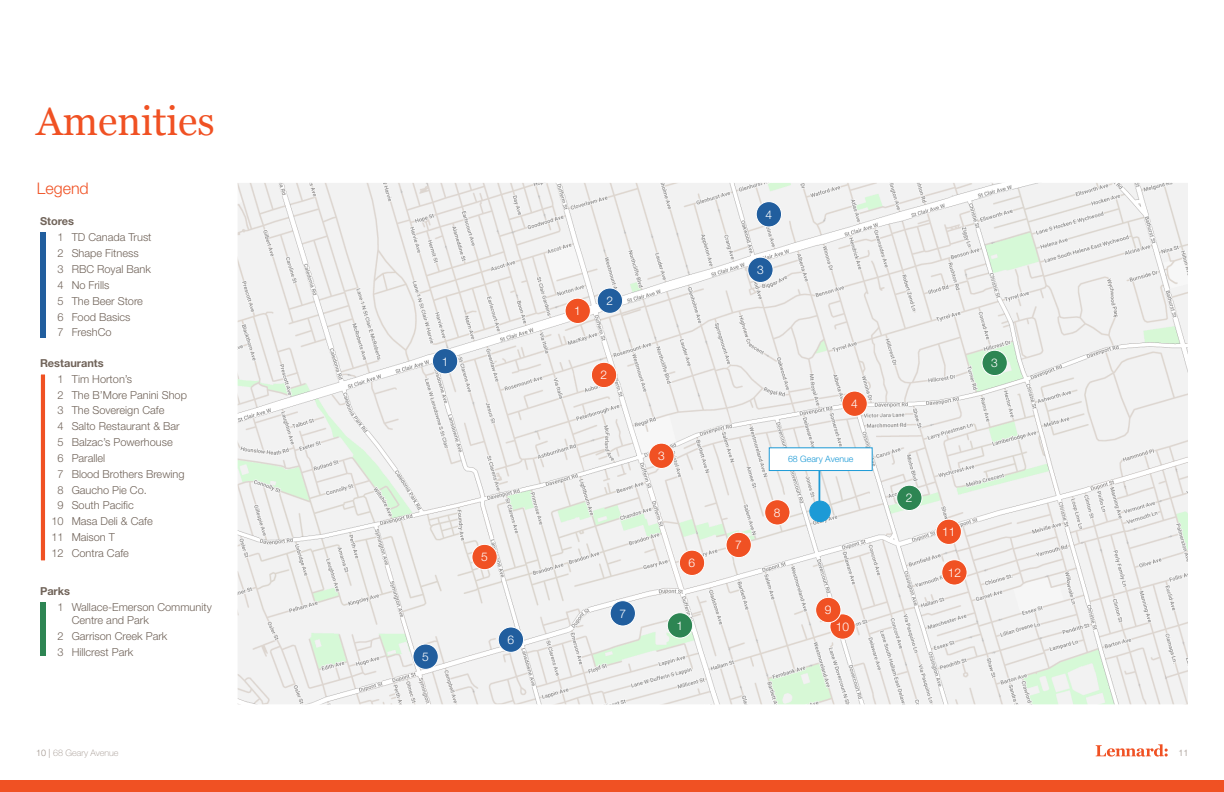
<style>
.page{position:relative;width:1224px;height:792px;background:#fff}
.page>*{position:absolute;margin:0;border:0;box-sizing:border-box;transform-origin:0 0}
.t1{font:40px "Georgia";color:#f05123}
.t2{font:300 16px "Helvetica Neue LT Std";color:#f05123}
.t3{font:300 12px "Helvetica Neue LT Std";color:#fff}
.t4{font:300 11px/15.9px "Helvetica Neue LT Std";color:#706359}
.t5{font:700 11px "Helvetica Neue LT Std";color:#706359}
.t6{font:100 9px "Helvetica Neue LT Std";color:#9e928a}
.t7{font:300 9px "Helvetica Neue LT Std";color:#9e928a}
.t8{font:300 8.8px "Helvetica Neue LT Std";color:#1c9ad6}
.s1{font-weight:300}
</style>
<div class="page">
<div style="left:603px;top:780px;width:621px;height:12px;background:#f05123"></div>
<svg style="left:1096px;top:744px;width:72px;height:13px"></svg>
<div style="left:0;top:780px;width:621px;height:12px;background:#f05123"></div>
<img style="left:238px;top:183px;width:950px;height:521px">
<div style="left:667px;top:613px;width:26px;height:25px;background:#2d8553;border-radius:50%"></div>
<div style="left:667px;top:612px;width:26px;height:27px;border:1px solid #fff;border-radius:50%"></div>
<div style="left:897px;top:485px;width:25px;height:26px;background:#2d8553;border-radius:50%"></div>
<div style="left:896px;top:485px;width:27px;height:26px;border:1px solid #fff;border-radius:50%"></div>
<div style="left:982px;top:350px;width:25px;height:26px;background:#2d8553;border-radius:50%"></div>
<div style="left:982px;top:350px;width:26px;height:26px;border:1px solid #fff;border-radius:50%"></div>
<div style="left:432px;top:349px;width:26px;height:25px;background:#215e9e;border-radius:50%"></div>
<div style="left:432px;top:348px;width:26px;height:26px;border:1px solid #fff;border-radius:50%"></div>
<div style="left:413px;top:644px;width:25px;height:25px;background:#215e9e;border-radius:50%"></div>
<div style="left:412px;top:644px;width:27px;height:26px;border:1px solid #fff;border-radius:50%"></div>
<div style="left:498px;top:627px;width:26px;height:25px;background:#215e9e;border-radius:50%"></div>
<div style="left:498px;top:627px;width:26px;height:26px;border:1px solid #fff;border-radius:50%"></div>
<div style="left:610px;top:601px;width:25px;height:25px;background:#215e9e;border-radius:50%"></div>
<div style="left:610px;top:600px;width:26px;height:27px;border:1px solid #fff;border-radius:50%"></div>
<div style="left:597px;top:288px;width:26px;height:25px;background:#215e9e;border-radius:50%"></div>
<div style="left:597px;top:288px;width:26px;height:26px;border:1px solid #fff;border-radius:50%"></div>
<div style="left:748px;top:257px;width:25px;height:25px;background:#215e9e;border-radius:50%"></div>
<div style="left:747px;top:257px;width:27px;height:26px;border:1px solid #fff;border-radius:50%"></div>
<div style="left:756px;top:202px;width:26px;height:25px;background:#215e9e;border-radius:50%"></div>
<div style="left:756px;top:201px;width:26px;height:26px;border:1px solid #fff;border-radius:50%"></div>
<div style="left:565px;top:298px;width:25px;height:26px;background:#f05123;border-radius:50%"></div>
<div style="left:565px;top:298px;width:26px;height:26px;border:1px solid #fff;border-radius:50%"></div>
<div style="left:591px;top:362px;width:26px;height:26px;background:#f05123;border-radius:50%"></div>
<div style="left:591px;top:362px;width:26px;height:26px;border:1px solid #fff;border-radius:50%"></div>
<div style="left:649px;top:443px;width:25px;height:25px;background:#f05123;border-radius:50%"></div>
<div style="left:648px;top:443px;width:27px;height:26px;border:1px solid #fff;border-radius:50%"></div>
<div style="left:472px;top:544px;width:25px;height:26px;background:#f05123;border-radius:50%"></div>
<div style="left:471px;top:544px;width:27px;height:26px;border:1px solid #fff;border-radius:50%"></div>
<div style="left:679px;top:550px;width:26px;height:25px;background:#f05123;border-radius:50%"></div>
<div style="left:679px;top:550px;width:26px;height:26px;border:1px solid #fff;border-radius:50%"></div>
<div style="left:726px;top:532px;width:25px;height:26px;background:#f05123;border-radius:50%"></div>
<div style="left:726px;top:532px;width:26px;height:26px;border:1px solid #fff;border-radius:50%"></div>
<div style="left:830px;top:614px;width:25px;height:25px;background:#f05123;border-radius:50%"></div>
<div style="left:829px;top:613px;width:27px;height:27px;border:1px solid #fff;border-radius:50%"></div>
<div style="left:765px;top:500px;width:25px;height:25px;background:#f05123;border-radius:50%"></div>
<div style="left:764px;top:499px;width:27px;height:27px;border:1px solid #fff;border-radius:50%"></div>
<div style="left:816px;top:597px;width:25px;height:26px;background:#f05123;border-radius:50%"></div>
<div style="left:815px;top:597px;width:26px;height:26px;border:1px solid #fff;border-radius:50%"></div>
<div style="left:936px;top:519px;width:25px;height:25px;background:#f05123;border-radius:50%"></div>
<div style="left:936px;top:519px;width:26px;height:26px;border:1px solid #fff;border-radius:50%"></div>
<div style="left:942px;top:560px;width:25px;height:25px;background:#f05123;border-radius:50%"></div>
<div style="left:941px;top:559px;width:27px;height:27px;border:1px solid #fff;border-radius:50%"></div>
<div style="left:842px;top:391px;width:25px;height:25px;background:#f05123;border-radius:50%"></div>
<div style="left:841px;top:391px;width:27px;height:26px;border:1px solid #fff;border-radius:50%"></div>
<div style="left:810px;top:501px;width:20px;height:21px;background:#1c9ad6;border-radius:50%"></div>
<div style="left:809px;top:501px;width:22px;height:21px;border:1px solid #1c9ad6;border-radius:50%"></div>
<hr style="left:819px;top:469px;width:1px;height:46px;background:#1c9ad6">
<div style="left:769px;top:448px;width:103px;height:23px;background:#fff"></div>
<div style="left:769px;top:447px;width:104px;height:24px;border:1px solid #1c9ad6"></div>
<div style="left:40px;top:232px;width:6px;height:106px;background:#215e9e"></div>
<svg style="left:40px;top:374px;width:6px;height:187px"></svg>
<div style="left:40px;top:602px;width:6px;height:54px;background:#2d8553"></div>
<h1 class="t1" style="left:36px;top:92px;width:180px">Amenities</h1>
<h2 class="t2" style="left:37px;top:179px;width:53px">Legend</h2>
<p class="t5" style="left:40px;top:215px;width:36px">Stores</p>
<p class="t4" style="left:58px;top:229px;width:95px">1 TD Canada Trust<br>2 Shape Fitness<br>3 RBC Royal Bank<br>4 No Frills<br>5 The Beer Store<br>6 Food Basics<br>7 FreshCo</p>
<p class="t5" style="left:40px;top:356px;width:65px">Restaurants</p>
<p class="t4" style="left:58px;top:371px;width:76px">1 Tim Horton’s</p>
<p class="t4" style="left:58px;top:386px;width:131px">2 The B’More Panini Shop</p>
<p class="t4" style="left:58px;top:402px;width:108px">3 The Sovereign Cafe</p>
<p class="t4" style="left:58px;top:418px;width:124px">4 Salto Restaurant &amp; Bar</p>
<p class="t4" style="left:58px;top:434px;width:117px">5 Balzac’s Powerhouse</p>
<p class="t4" style="left:58px;top:450px;width:49px">6 Parallel</p>
<p class="t4" style="left:58px;top:466px;width:129px">7 Blood Brothers Brewing</p>
<p class="t4" style="left:58px;top:482px;width:91px">8 Gaucho Pie Co.</p>
<p class="t4" style="left:58px;top:497px;width:78px">9 South Pacific</p>
<p class="t4" style="left:51px;top:513px;width:103px">10 Masa Deli &amp; Cafe</p>
<p class="t4" style="left:51px;top:529px;width:65px">11 Maison T</p>
<p class="t4" style="left:51px;top:545px;width:79px">12 Contra Cafe</p>
<p class="t5" style="left:40px;top:584px;width:32px">Parks</p>
<p class="t4" style="left:72px;top:600px;width:142px;line-height:13.2px;text-indent:-14px">1 Wallace-Emerson Community<br>Centre and Park</p>
<p class="t4" style="left:58px;top:628px;width:111px">2 Garrison Creek Park<br>3 Hillcrest Park</p>
<p class="t3" style="left:765px;top:207px;width:8px">4</p>
<p class="t3" style="left:574px;top:304px;width:8px">1</p>
<p class="t3" style="left:607px;top:293px;width:8px">2</p>
<p class="t3" style="left:757px;top:262px;width:8px">3</p>
<p class="t3" style="left:442px;top:354px;width:8px">1</p>
<p class="t3" style="left:991px;top:356px;width:8px">3</p>
<p class="t3" style="left:601px;top:368px;width:8px">2</p>
<p class="t3" style="left:851px;top:396px;width:8px">4</p>
<p class="t3" style="left:422px;top:649px;width:8px">5</p>
<p class="t3" style="left:481px;top:550px;width:8px">5</p>
<p class="t3" style="left:507px;top:632px;width:8px">6</p>
<p class="t3" style="left:658px;top:448px;width:8px">3</p>
<p class="t3" style="left:619px;top:606px;width:8px">7</p>
<p class="t3" style="left:689px;top:555px;width:8px">6</p>
<p class="t3" style="left:677px;top:618px;width:8px">1</p>
<p class="t3" style="left:735px;top:538px;width:8px">7</p>
<p class="t8" style="left:788px;top:454px;width:67px">68 Geary Avenue</p>
<p class="t3" style="left:774px;top:505px;width:8px">8</p>
<p class="t3" style="left:825px;top:603px;width:8px">9</p>
<p class="t3" style="left:836px;top:619px;width:15px">10</p>
<p class="t3" style="left:906px;top:491px;width:8px">2</p>
<p class="t3" style="left:942px;top:524px;width:15px">11</p>
<p class="t3" style="left:948px;top:565px;width:15px">12</p>
<p class="t6" style="left:36px;top:747px;width:84px"><span class="s1">10 |</span> 68 Geary Avenue</p>
<p class="t7" style="left:1178px;top:747px;width:12px">11</p>
</div>
